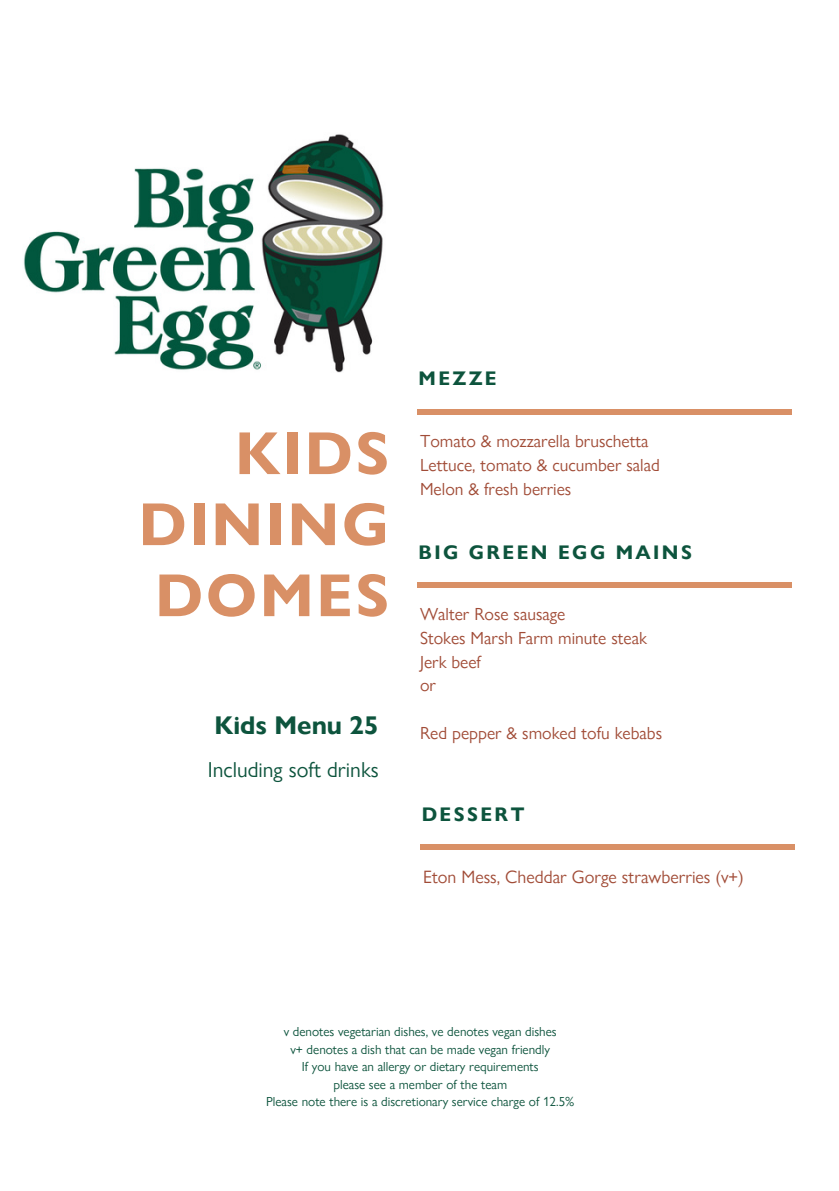
<style>
.page{position:relative;width:839px;height:1191px;background:#fff}
.page>*{position:absolute;margin:0;border:0;box-sizing:border-box;transform-origin:0 0}
.t1{font:700 61px/71px "Gill Sans Nova";letter-spacing:.04em;color:#d99066}
.t2{font:700 25.6px "Gill Sans Nova";color:#0d543d}
.t3{font:21.6px "Gill Sans Nova";color:#0d543d}
.t4{font:700 19.6px "Gill Sans Nova";letter-spacing:.12em;color:#0d543d}
.t5{font:17.8px "Gill Sans Nova";color:#a14c37}
.t6{font:17.6px "Gill Sans Nova";color:#a14c37}
.t7{font:13.2px "Gill Sans Nova";color:#0d543d}
</style>
<div class="page">
<img style="left:23px;top:134px;width:361px;height:239px">
<hr style="left:420px;top:845px;width:374px;height:4px;background:#d99066">
<hr style="left:417px;top:410px;width:374px;height:4px;background:#d99066">
<hr style="left:417px;top:583px;width:374px;height:4px;background:#d99066">
<p class="t1" style="left:235px;top:413px;width:156px">KIDS</p>
<p class="t1" style="left:138px;top:484px;width:252px">DINING<br>DOMES</p>
<p class="t2" style="left:214px;top:705px;width:166px">Kids Menu 25</p>
<p class="t3" style="left:208px;top:753px;width:172px">Including soft drinks</p>
<p class="t4" style="left:418px;top:363px;width:80px">MEZZE</p>
<p class="t6" style="left:420px;top:427px;width:230px">Tomato &amp; mozzarella bruschetta</p>
<p class="t6" style="left:420px;top:451px;width:241px">Lettuce, tomato &amp; cucumber salad</p>
<p class="t6" style="left:420px;top:475px;width:153px">Melon &amp; fresh berries</p>
<p class="t4" style="left:418px;top:537px;width:275px">BIG GREEN EGG MAINS</p>
<p class="t6" style="left:420px;top:600px;width:147px">Walter Rose sausage</p>
<p class="t6" style="left:420px;top:624px;width:228px">Stokes Marsh Farm minute steak</p>
<p class="t6" style="left:420px;top:648px;width:63px">Jerk beef</p>
<p class="t6" style="left:420px;top:671px;width:17px">or</p>
<p class="t6" style="left:420px;top:719px;width:244px">Red pepper &amp; smoked tofu kebabs</p>
<p class="t4" style="left:421px;top:798px;width:104px">DESSERT</p>
<p class="t5" style="left:423px;top:863px;width:322px">Eton Mess, Cheddar Gorge strawberries (v+)</p>
<p class="t7" style="left:284px;top:1021px;width:274px">v denotes vegetarian dishes, ve denotes vegan dishes</p>
<p class="t7" style="left:290px;top:1039px;width:261px">v+ denotes a dish that can be made vegan friendly</p>
<p class="t7" style="left:302px;top:1056px;width:238px">If you have an allergy or dietary requirements</p>
<p class="t7" style="left:333px;top:1074px;width:175px">please see a member of the team</p>
<p class="t7" style="left:266px;top:1091px;width:310px">Please note there is a discretionary service charge of 12.5%</p>
</div>
